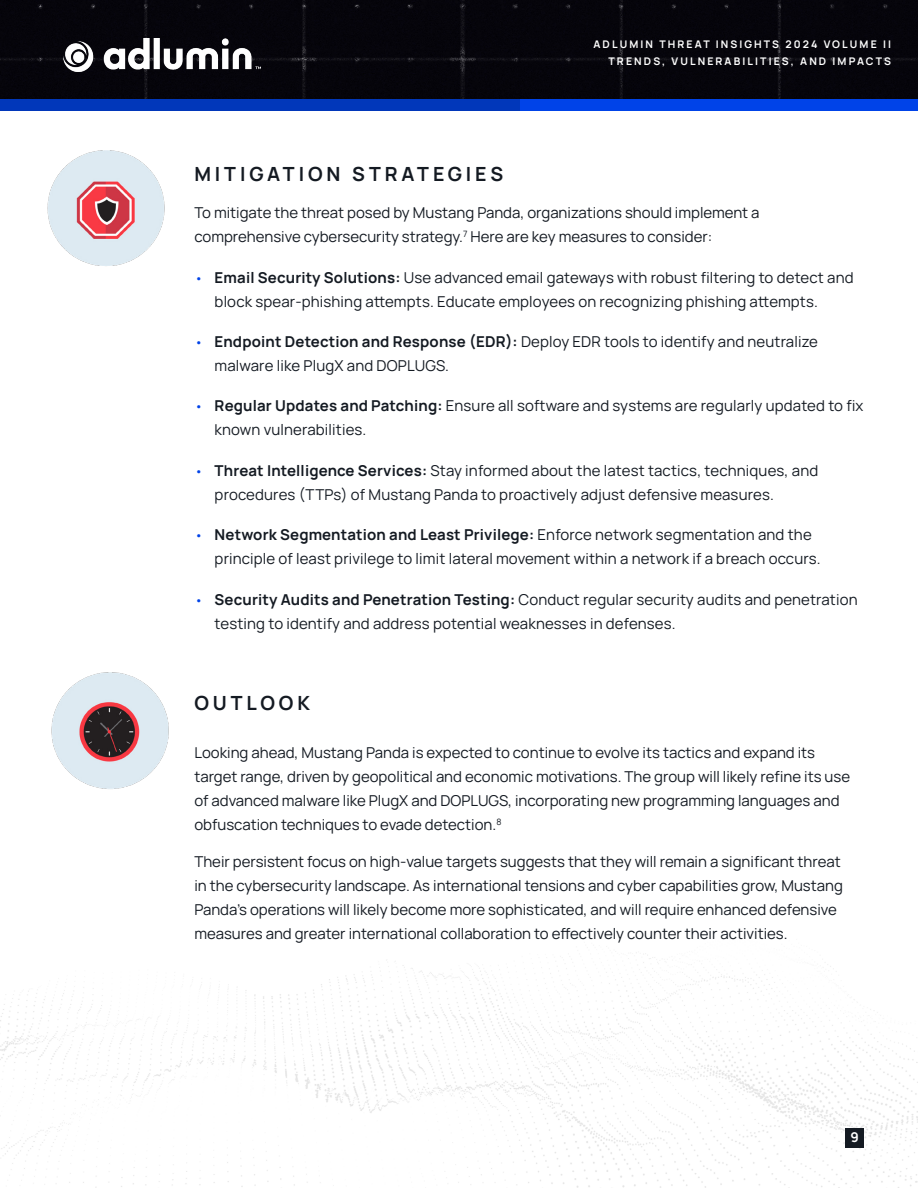
<style>
.page{position:relative;width:918px;height:1188px;background:#fff}
.page>*{position:absolute;margin:0;border:0;box-sizing:border-box;transform-origin:0 0}
.t1{font:700 19.5px "Manrope";letter-spacing:.2em;color:#141a22}
.t2{font:15px/24px "Manrope";color:#141a22}
.t3{font:700 13.5px "Manrope";color:#fff}
.t4{font:700 10.5px/16.5px "Manrope";letter-spacing:.2em;color:#fff;text-align:right}
.s1{font-size:13.5px;color:#0043e8}
.s2{font-weight:700}
</style>
<div class="page">
<div style="left:0;top:62px;width:770px;height:49px;background:#0137ba"></div>
<div style="left:520px;top:62px;width:398px;height:49px;background:#0043e8"></div>
<div style="left:0;top:0;width:918px;height:99px;background:#06050b"></div>
<img style="left:63px;top:38px;width:197px;height:33px">
<img style="left:0;top:952px;width:918px;height:236px">
<div style="left:846px;top:1128px;width:18px;height:20px;background:#141a22"></div>
<img style="left:47px;top:150px;width:118px;height:116px">
<img style="left:51px;top:672px;width:118px;height:117px">
<p class="t4" style="left:594px;top:36px;width:299px">ADLUMIN THREAT INSIGHTS 2024 VOLUME II<br>TRENDS, VULNERABILITIES, AND IMPACTS</p>
<h1 class="t1" style="left:194px;top:160px;width:310px">MITIGATION STRATEGIES</h1>
<p class="t2" style="left:194px;top:200px;width:567px">To mitigate the threat posed by Mustang Panda, organizations should implement a comprehensive cybersecurity strategy.<sup>7</sup> Here are key measures to consider:</p>
<p class="t2" style="left:215px;top:264px;width:640px;text-indent:-20px"><span class="s1">•</span> <span class="s2">Email Security Solutions:</span> Use advanced email gateways with robust filtering to detect and block spear-phishing attempts. Educate employees on recognizing phishing attempts.</p>
<p class="t2" style="left:215px;top:329px;width:605px;text-indent:-20px"><span class="s1">•</span> <span class="s2">Endpoint Detection and Response (EDR):</span> Deploy EDR tools to identify and neutralize malware like PlugX and DOPLUGS.</p>
<p class="t2" style="left:215px;top:393px;width:650px;text-indent:-20px"><span class="s1">•</span> <span class="s2">Regular Updates and Patching:</span> Ensure all software and systems are regularly updated to fix known vulnerabilities.</p>
<p class="t2" style="left:215px;top:458px;width:605px;text-indent:-20px"><span class="s1">•</span> <span class="s2">Threat Intelligence Services:</span> Stay informed about the latest tactics, techniques, and procedures (TTPs) of Mustang Panda to proactively adjust defensive measures.</p>
<p class="t2" style="left:215px;top:522px;width:607px;text-indent:-20px"><span class="s1">•</span> <span class="s2">Network Segmentation and Least Privilege:</span> Enforce network segmentation and the principle of least privilege to limit lateral movement within a network if a breach occurs.</p>
<p class="t2" style="left:215px;top:586px;width:644px;text-indent:-20px"><span class="s1">•</span> <span class="s2">Security Audits and Penetration Testing:</span> Conduct regular security audits and penetration testing to identify and address potential weaknesses in defenses.</p>
<h1 class="t1" style="left:194px;top:689px;width:117px">OUTLOOK</h1>
<p class="t2" style="left:194px;top:740px;width:657px">Looking ahead, Mustang Panda is expected to continue to evolve its tactics and expand its target range, driven by geopolitical and economic motivations. The group will likely refine its use of advanced malware like PlugX and DOPLUGS, incorporating new programming languages and obfuscation techniques to evade detection.<sup>8</sup></p>
<p class="t2" style="left:194px;top:849px;width:650px">Their persistent focus on high-value targets suggests that they will remain a significant threat in the cybersecurity landscape. As international tensions and cyber capabilities grow, Mustang Panda’s operations will likely become more sophisticated, and will require enhanced defensive measures and greater international collaboration to effectively counter their activities.</p>
<p class="t3" style="left:851px;top:1128px;width:10px">9</p>
</div>
